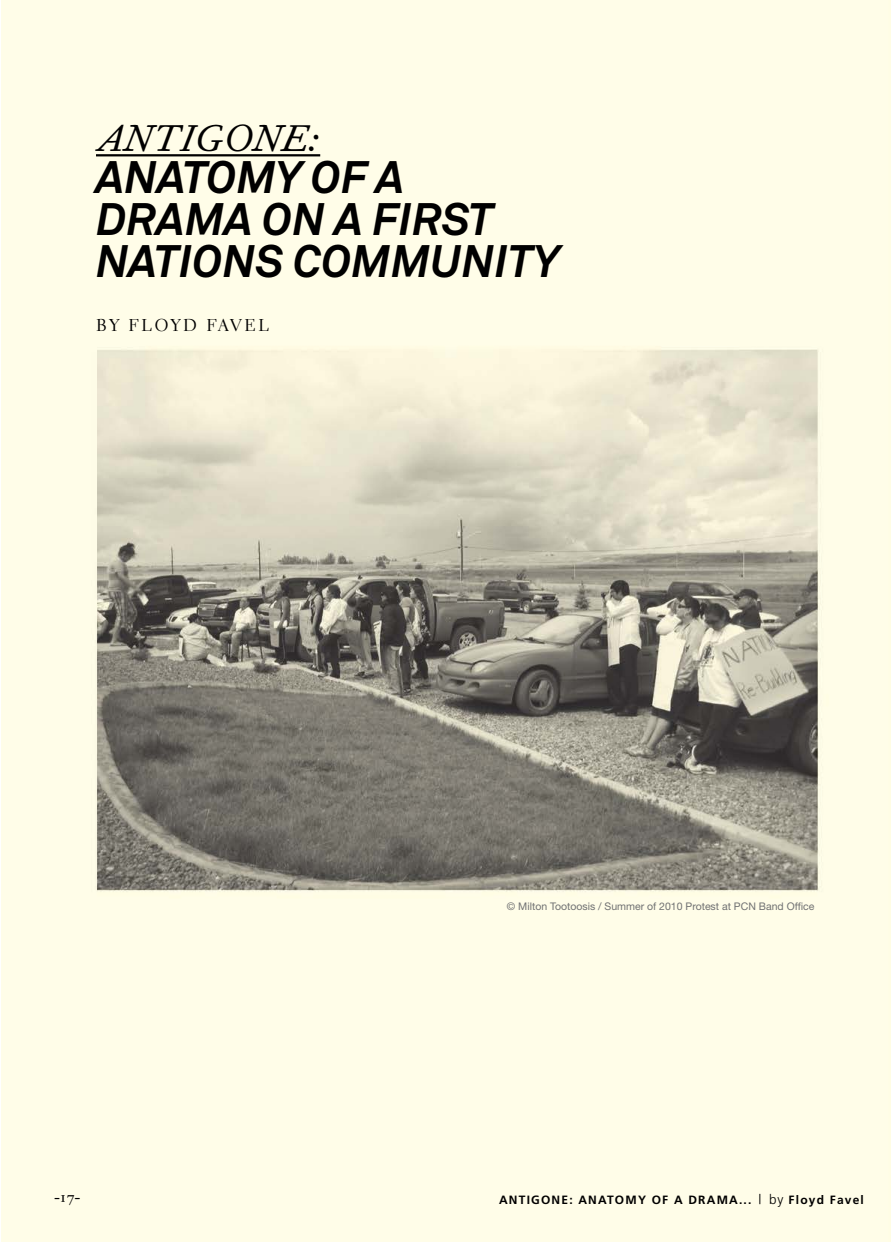
<style>
.page{position:relative;width:891px;height:1242px;background:#fff}
.page>*{position:absolute;margin:0;border:0;box-sizing:border-box;transform-origin:0 0}
.t1{font:italic 700 45px/42px "Akkurat";color:#000}
.t2{font:italic 45px "Fournier";color:#000}
.t3{font:18px "Fournier MT Regular SC";color:#000}
.t4{font:17.1px "Electra LH";letter-spacing:.15em;color:#000}
.t5{font:700 12px "Frutiger";letter-spacing:.1em;color:#000}
.t6{font:10.5px "Helvetica Neue";color:#707172}
.s1{font-weight:300;font-size:13.5px}
</style>
<div class="page">
<img style="left:1px;top:0;width:890px;height:1242px">
<hr style="left:96px;top:154px;width:224px;height:2px;background:#000">
<h1 class="t2" style="left:96px;top:114px;width:55px">ANTIGONE</h1>
<h1 class="t2" style="left:308px;top:114px;width:14px">:</h1>
<h1 class="t1" style="left:96px;top:156px;width:466px">ANATOMY OF A<br>DRAMA ON A FIRST<br>NATIONS COMMUNITY</h1>
<h3 class="t4" style="left:96px;top:314px;width:89px">BY FLOYD</h3>
<h3 class="t4" style="left:206px;top:314px;width:26px">FAVEL</h3>
<h2 class="t3" style="left:54px;top:1187px;width:28px">-17-</h2>
<p class="t6" style="left:507px;top:900px;width:309px">© Milton Tootoosis / Summer of 2010 Protest at PCN Band Office</p>
<p class="t5" style="left:499px;top:1193px;width:18px">ANTI</p>
<p class="t5" style="left:531px;top:1193px;width:20px">GONE</p>
<p class="t5" style="left:569px;top:1193px;width:29px">: ANATO</p>
<p class="t5" style="left:625px;top:1193px;width:73px">MY OF A DRA</p>
<p class="t5" style="left:717px;top:1193px;width:149px">MA... <span class="s1">| by</span> FLOYD FAVEL</p>
</div>
